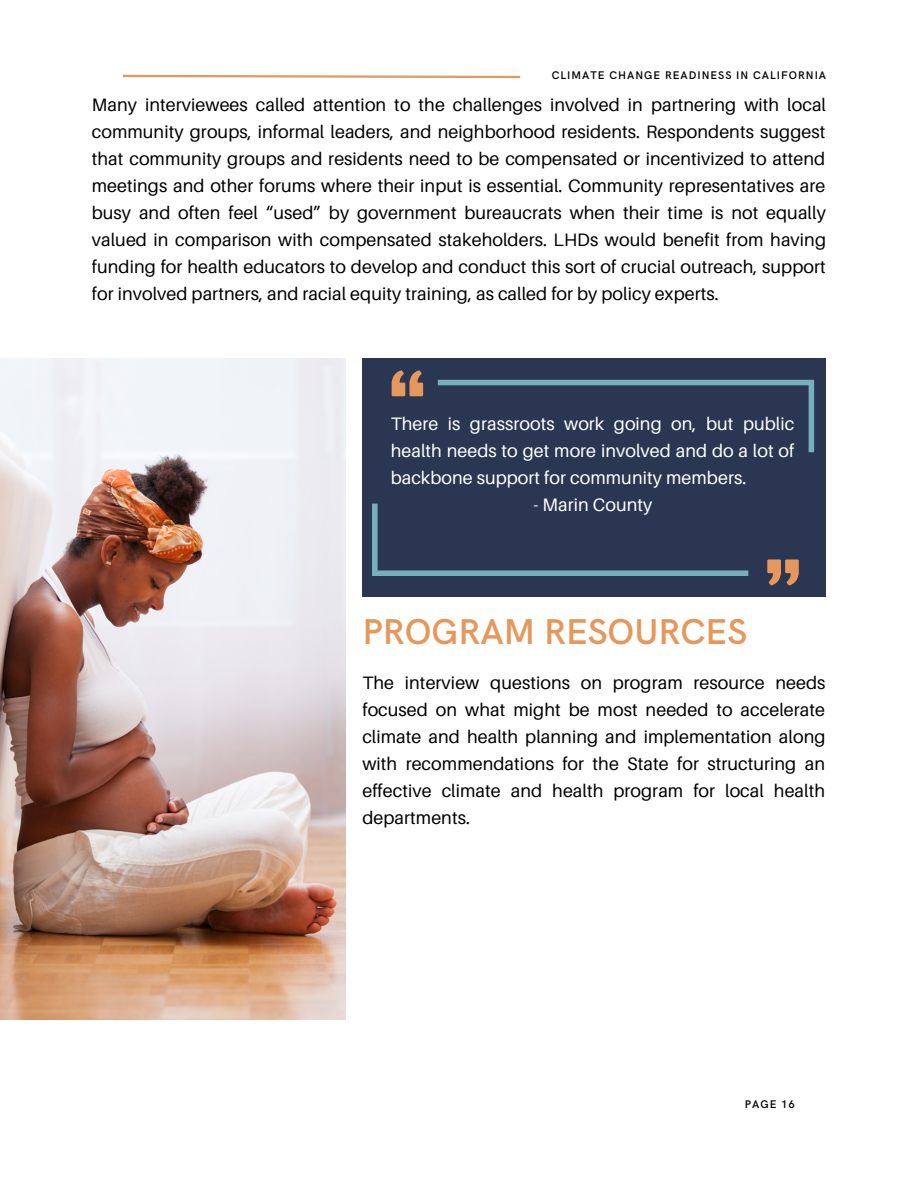
<style>
.page{position:relative;width:918px;height:1188px;background:#fff}
.page>*{position:absolute;margin:0;border:0;box-sizing:border-box;transform-origin:0 0}
.t1{font:600 36px "HK Grotesk";color:#e6985c}
.t2{font:18px/27px "Aileron";letter-spacing:.005em;color:#000;text-align:justify}
.t3{font:18px/27px "Aileron";letter-spacing:.005em;color:#fff;text-align:justify}
.t4{font:600 11.1px "HK Grotesk";letter-spacing:.09em;color:#000}
</style>
<div class="page">
<svg style="left:123px;top:74px;width:398px;height:5px"></svg>
<div style="left:362px;top:358px;width:464px;height:238px;background:#2a3652"></div>
<svg style="left:392px;top:370px;width:31px;height:26px"></svg>
<svg style="left:767px;top:559px;width:32px;height:26px"></svg>
<svg style="left:438px;top:380px;width:376px;height:72px"></svg>
<svg style="left:372px;top:504px;width:376px;height:72px"></svg>
<img style="left:0;top:358px;width:345px;height:662px">
<p class="t4" style="left:552px;top:69px;width:276px">CLIMATE CHANGE READINESS IN CALIFORNIA</p>
<p class="t2" style="left:92px;top:91px;width:736px">Many interviewees called attention to the challenges involved in partnering with local community groups, informal leaders, and neighborhood residents. Respondents suggest that community groups and residents need to be compensated or incentivized to attend meetings and other forums where their input is essential. Community representatives are busy and often feel “used” by government bureaucrats when their time is not equally valued in comparison with compensated stakeholders. LHDs would benefit from having funding for health educators to develop and conduct this sort of crucial outreach, support for involved partners, and racial equity training, as called for by policy experts.</p>
<p class="t3" style="left:391px;top:410px;width:405px">There is grassroots work going on, but public health needs to get more involved and do a lot of backbone support for community members.</p>
<p class="t3" style="left:534px;top:491px;width:121px">- Marin County</p>
<h1 class="t1" style="left:362px;top:612px;width:386px">PROGRAM RESOURCES</h1>
<p class="t2" style="left:362px;top:668px;width:465px">The interview questions on program resource needs focused on what might be most needed to accelerate climate and health planning and implementation along with recommendations for the State for structuring an effective climate and health program for local health departments.</p>
<p class="t4" style="left:745px;top:1098px;width:52px">PAGE 16</p>
</div>
